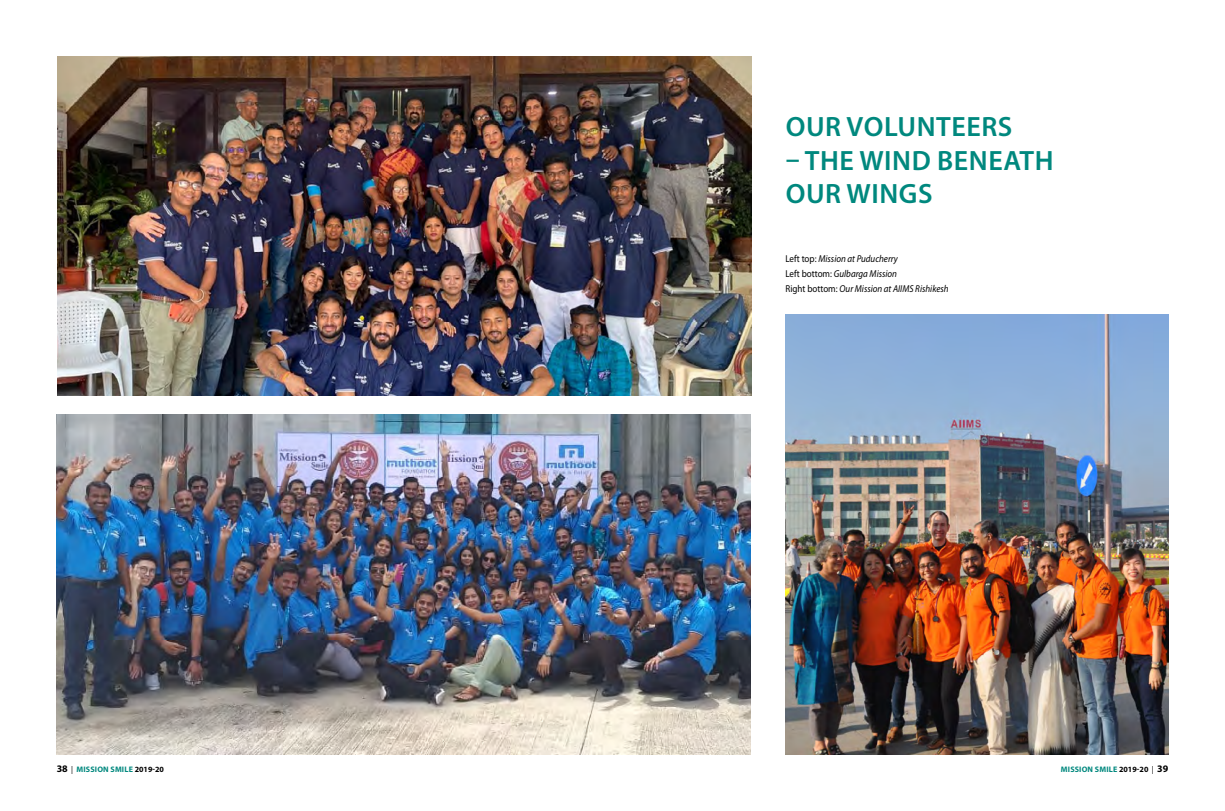
<style>
.page{position:relative;width:1225px;height:811px;background:#fff}
.page>*{position:absolute;margin:0;border:0;box-sizing:border-box;transform-origin:0 0}
.t1{font:600 28px/33.6px "Myriad Pro";letter-spacing:.02em;color:#00887e}
.t2{font:italic 10px/14.8px "Myriad Pro";color:#000;scale:.9 1}
.t3{font:700 8px "Myriad Pro";letter-spacing:.02em;color:#00887e}
.s1{font-style:normal}
.s2{font-size:10px;color:#000}
.s3{font-weight:400;color:#000}
.s4{color:#000}
</style>
<div class="page">
<img style="left:57px;top:414px;width:693px;height:340px">
<img style="left:785px;top:315px;width:383px;height:439px">
<img style="left:57px;top:57px;width:694px;height:338px">
<h1 class="t1" style="left:785px;top:109px;width:211px">OUR VOLUNTEERS</h1>
<h1 class="t1" style="left:785px;top:143px;width:265px">– THE WIND BENEATH<br>OUR WINGS</h1>
<p class="t2" style="left:785px;top:251px;width:183px"><span class="s1">Left top:</span> Mission at Puducherry<br><span class="s1">Left bottom:</span> Gulbarga Mission<br><span class="s1">Right bottom:</span> Our Mission at AIIMS Rishikesh</p>
<p class="t3" style="left:57px;top:764px;width:109px"><span class="s2">38</span> <span class="s3">|</span> MISSION SMILE <span class="s4">2019-20</span></p>
<p class="t3" style="left:1061px;top:764px;width:109px">MISSION SMILE <span class="s4">2019-20</span> <span class="s3">|</span> <span class="s2">39</span></p>
</div>
